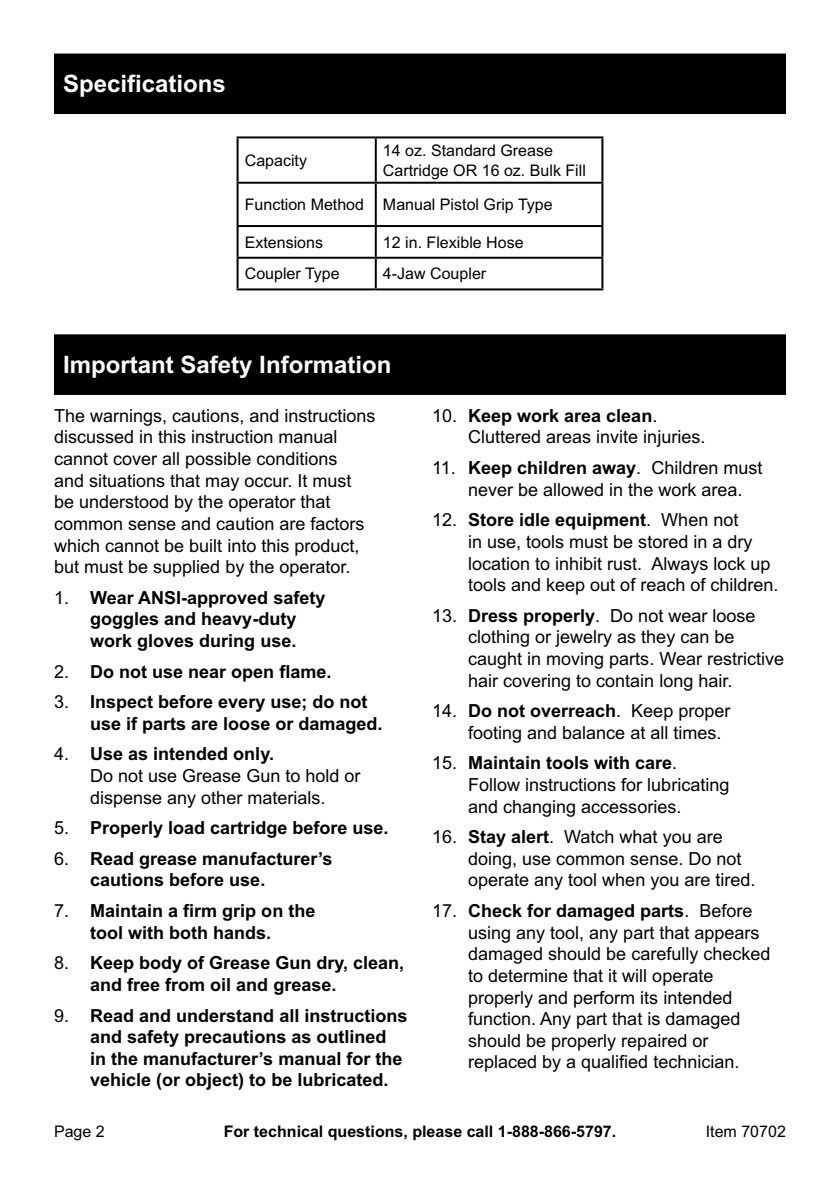
<style>
.page{position:relative;width:840px;height:1191px;background:#fff}
.page>*{position:absolute;margin:0;border:0;box-sizing:border-box;transform-origin:0 0}
.Heading{font:700 24px "Arial";color:#fff}
.Paragraph{font:18px/21.6px "Arial";color:#000}
.t1{font:700 18px/21.6px "Arial";color:#000}
.Table_Text{font:16px/19.2px "Arial";color:#000}
.t2{font:700 16px "Arial";color:#000}
.s1{font-weight:400}
.s2{font-weight:700}
</style>
<div class="page">
<div style="left:54px;top:54px;width:731px;height:60px;background:#000"></div>
<div style="left:54px;top:334px;width:731px;height:60px;background:#000"></div>
<hr style="left:236px;top:136px;width:139px;height:2px;background:#000">
<hr style="left:236px;top:138px;width:2px;height:44px;background:#000">
<hr style="left:375px;top:136px;width:228px;height:2px;background:#000">
<hr style="left:374px;top:138px;width:2px;height:44px;background:#000">
<hr style="left:601px;top:138px;width:2px;height:44px;background:#000">
<hr style="left:236px;top:182px;width:139px;height:2px;background:#000">
<hr style="left:236px;top:184px;width:2px;height:41px;background:#000">
<hr style="left:375px;top:182px;width:228px;height:2px;background:#000">
<hr style="left:374px;top:184px;width:2px;height:41px;background:#000">
<hr style="left:601px;top:184px;width:2px;height:41px;background:#000">
<hr style="left:236px;top:225px;width:139px;height:2px;background:#000">
<hr style="left:236px;top:227px;width:2px;height:30px;background:#000">
<hr style="left:375px;top:225px;width:228px;height:2px;background:#000">
<hr style="left:374px;top:227px;width:2px;height:30px;background:#000">
<hr style="left:601px;top:227px;width:2px;height:30px;background:#000">
<hr style="left:236px;top:257px;width:139px;height:2px;background:#000">
<hr style="left:236px;top:259px;width:2px;height:29px;background:#000">
<hr style="left:375px;top:257px;width:228px;height:2px;background:#000">
<hr style="left:374px;top:259px;width:2px;height:29px;background:#000">
<hr style="left:601px;top:259px;width:2px;height:29px;background:#000">
<hr style="left:236px;top:288px;width:139px;height:2px;background:#000">
<hr style="left:375px;top:288px;width:228px;height:2px;background:#000">
<p class="Heading" style="left:63px;top:68px;width:164px">Specifications</p>
<p class="Table_Text" style="left:245px;top:151px;width:64px">Capacity</p>
<p class="Table_Text" style="left:383px;top:141px;width:204px">14 oz. Standard Grease<br>Cartridge OR 16 oz. Bulk Fill</p>
<p class="Table_Text" style="left:245px;top:195px;width:121px">Function Method</p>
<p class="Table_Text" style="left:383px;top:195px;width:171px">Manual Pistol Grip Type</p>
<p class="Table_Text" style="left:245px;top:233px;width:80px">Extensions</p>
<p class="Table_Text" style="left:383px;top:233px;width:142px">12 in. Flexible Hose</p>
<p class="Table_Text" style="left:245px;top:264px;width:96px">Coupler Type</p>
<p class="Table_Text" style="left:383px;top:264px;width:105px">4-Jaw Coupler</p>
<p class="Heading" style="left:63px;top:349px;width:330px">Important Safety Information</p>
<p class="Paragraph" style="left:54px;top:405px;width:323px">The warnings, cautions, and instructions discussed in this instruction manual cannot cover all possible conditions<br>and situations that may occur. It must be understood by the operator that common sense and caution are factors which cannot be built into this product, but must be supplied by the operator.</p>
<p class="t1" style="left:54px;top:587px;width:273px;text-align:center"><span class="s1">1.</span> Wear ANSI-approved safety goggles and heavy-duty<br>work gloves during use.</p>
<p class="t1" style="left:54px;top:661px;width:279px"><span class="s1">2.</span> Do not use near open flame.</p>
<p class="t1" style="left:90px;top:691px;width:294px;text-indent:-36px"><span class="s1">3.</span> Inspect before every use; do not use if parts are loose or damaged.</p>
<p class="Paragraph" style="left:90px;top:743px;width:272px;text-indent:-36px">4. <span class="s2">Use as intended only.<br></span>Do not use Grease Gun to hold or dispense any other materials.</p>
<p class="t1" style="left:54px;top:817px;width:336px"><span class="s1">5.</span> Properly load cartridge before use.</p>
<p class="t1" style="left:90px;top:848px;width:244px;text-indent:-36px"><span class="s1">6.</span> Read grease manufacturer’s cautions before use.</p>
<p class="t1" style="left:54px;top:900px;width:263px;text-align:center"><span class="s1">7.</span> Maintain a firm grip on the tool with both hands.</p>
<p class="t1" style="left:90px;top:952px;width:315px;text-indent:-36px"><span class="s1">8.</span> Keep body of Grease Gun dry, clean, and free from oil and grease.</p>
<p class="t1" style="left:90px;top:1005px;width:319px;text-indent:-36px"><span class="s1">9.</span> Read and understand all instructions and safety precautions as outlined<br>in the manufacturer’s manual for the vehicle (or object) to be lubricated.</p>
<p class="Paragraph" style="left:468px;top:405px;width:239px;text-indent:-36px">10. <span class="s2">Keep work area clean</span>.<br>Cluttered areas invite injuries.</p>
<p class="Paragraph" style="left:468px;top:457px;width:296px;text-indent:-36px">11. <span class="s2">Keep children away</span>. Children must never be allowed in the work area.</p>
<p class="Paragraph" style="left:468px;top:509px;width:312px;text-indent:-36px">12. <span class="s2">Store idle equipment</span>. When not<br>in use, tools must be stored in a dry location to inhibit rust. Always lock up tools and keep out of reach of children.</p>
<p class="Paragraph" style="left:468px;top:605px;width:317px;text-indent:-36px">13. <span class="s2">Dress properly</span>. Do not wear loose clothing or jewelry as they can be caught in moving parts. Wear restrictive hair covering to contain long hair.</p>
<p class="Paragraph" style="left:468px;top:700px;width:264px;text-indent:-36px">14. <span class="s2">Do not overreach</span>. Keep proper footing and balance at all times.</p>
<p class="Paragraph" style="left:468px;top:752px;width:263px;text-indent:-36px">15. <span class="s2">Maintain tools with care</span>.<br>Follow instructions for lubricating and changing accessories.</p>
<p class="Paragraph" style="left:468px;top:826px;width:289px;text-indent:-36px">16. <span class="s2">Stay alert</span>. Watch what you are doing, use common sense. Do not operate any tool when you are tired.</p>
<p class="Paragraph" style="left:468px;top:900px;width:304px;text-indent:-36px">17. <span class="s2">Check for damaged parts</span>. Before using any tool, any part that appears damaged should be carefully checked to determine that it will operate properly and perform its intended function. Any part that is damaged should be properly repaired or replaced by a qualified technician.</p>
<p class="Table_Text" style="left:54px;top:1121px;width:52px">Page 2</p>
<p class="t2" style="left:223px;top:1120px;width:394px">For technical questions, please call 1-888-866-5797.</p>
<p class="Table_Text" style="left:705px;top:1121px;width:82px">Item 70702</p>
</div>
